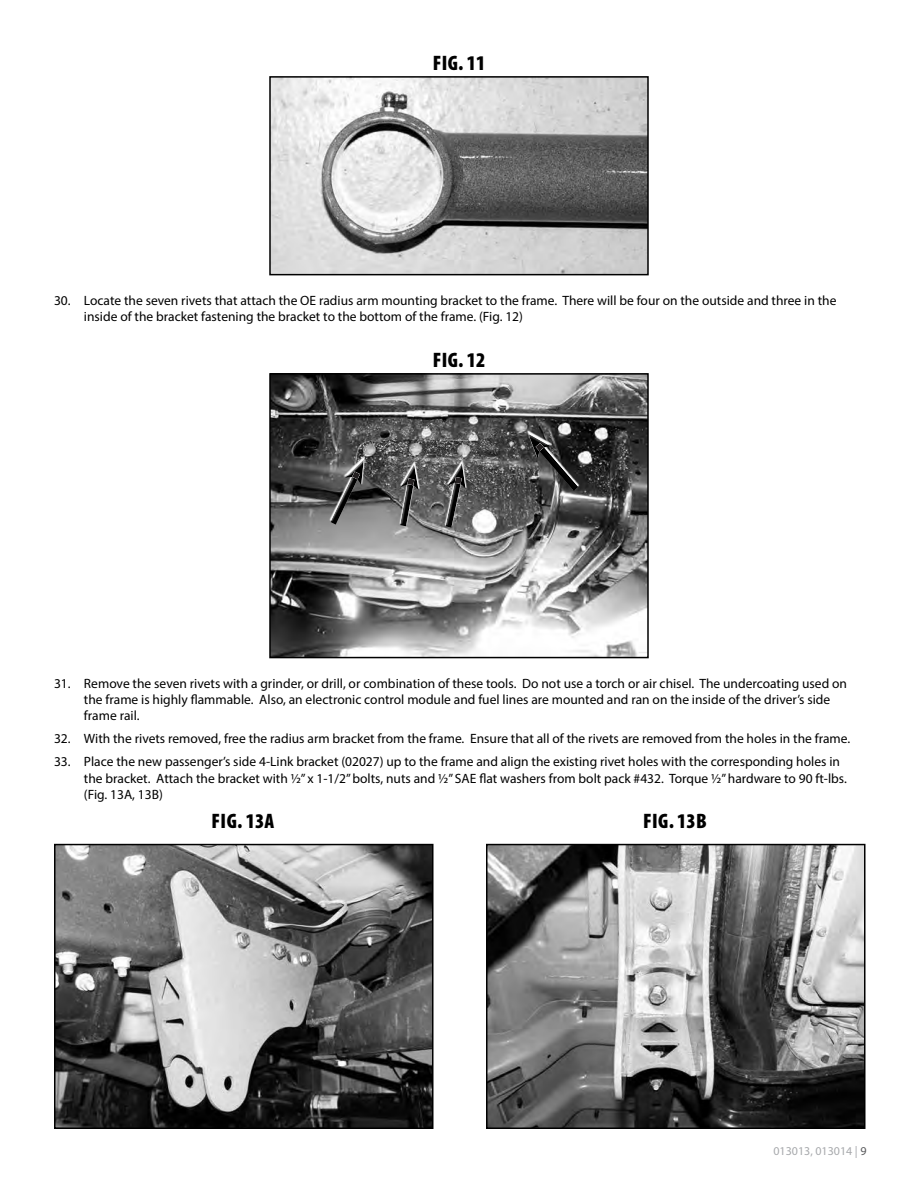
<style>
.page{position:relative;width:918px;height:1188px;background:#fff}
.page>*{position:absolute;margin:0;border:0;box-sizing:border-box;transform-origin:0 0}
.t1{font:900 condensed 21px "Myriad Pro";letter-spacing:.02em;color:#000}
.t2{font:13.5px/16.2px "Myriad Pro";color:#000}
.t3{font:12px "Myriad Pro";color:#a7a9ac}
.s1{color:#58595b}
</style>
<div class="page">
<img style="left:272px;top:79px;width:374px;height:193px">
<div style="left:269px;top:76px;width:380px;height:199px;border:2px solid #000"></div>
<img style="left:272px;top:376px;width:374px;height:279px">
<div style="left:269px;top:373px;width:380px;height:285px;border:2px solid #000"></div>
<svg style="left:329px;top:456px;width:36px;height:68px"></svg>
<div style="left:328px;top:459px;width:36px;height:67px;background:#000;opacity:.75"></div>
<svg style="left:399px;top:461px;width:21px;height:3px"></svg>
<div style="left:398px;top:463px;width:18px;height:63px;background:#fff;opacity:.75"></div>
<div style="left:398px;top:464px;width:22px;height:64px;background:#000;opacity:.75"></div>
<svg style="left:444px;top:460px;width:23px;height:67px"></svg>
<div style="left:444px;top:462px;width:22px;height:67px;background:#000;opacity:.75"></div>
<svg style="left:527px;top:430px;width:52px;height:60px"></svg>
<div style="left:526px;top:433px;width:53px;height:53px;background:#fff;opacity:.75"></div>
<div style="left:528px;top:437px;width:51px;height:56px;background:#000;opacity:.75"></div>
<img style="left:57px;top:847px;width:374px;height:279px">
<div style="left:54px;top:844px;width:380px;height:285px;border:2px solid #000"></div>
<img style="left:489px;top:847px;width:374px;height:279px">
<div style="left:486px;top:844px;width:380px;height:285px;border:2px solid #000"></div>
<h1 class="t1" style="left:433px;top:51px;width:54px">FIG. 11</h1>
<p class="t2" style="left:84px;top:292px;width:754px;text-indent:-30px">30. Locate the seven rivets that attach the OE radius arm mounting bracket to the frame. There will be four on the outside and three in the inside of the bracket fastening the bracket to the bottom of the frame. (Fig. 12)</p>
<h1 class="t1" style="left:433px;top:348px;width:54px">FIG. 12</h1>
<p class="t2" style="left:84px;top:675px;width:765px;text-indent:-30px">31. Remove the seven rivets with a grinder, or drill, or combination of these tools. Do not use a torch or air chisel. The undercoating used on the frame is highly flammable. Also, an electronic control module and fuel lines are mounted and ran on the inside of the driver’s side frame rail.</p>
<p class="t2" style="left:54px;top:731px;width:798px">32. With the rivets removed, free the radius arm bracket from the frame. Ensure that all of the rivets are removed from the holes in the frame.</p>
<p class="t2" style="left:84px;top:753px;width:764px;text-indent:-30px">33. Place the new passenger’s side 4-Link bracket (02027) up to the frame and align the existing rivet holes with the corresponding holes in the bracket. Attach the bracket with ½” x 1-1/2” bolts, nuts and ½” SAE flat washers from bolt pack #432. Torque ½” hardware to 90 ft-lbs. (Fig. 13A, 13B)</p>
<h1 class="t1" style="left:212px;top:809px;width:64px">FIG. 13A</h1>
<h1 class="t1" style="left:643px;top:809px;width:65px">FIG. 13B</h1>
<p class="t3" style="left:773px;top:1143px;width:95px">013013, 013014 | <span class="s1">9</span></p>
</div>
